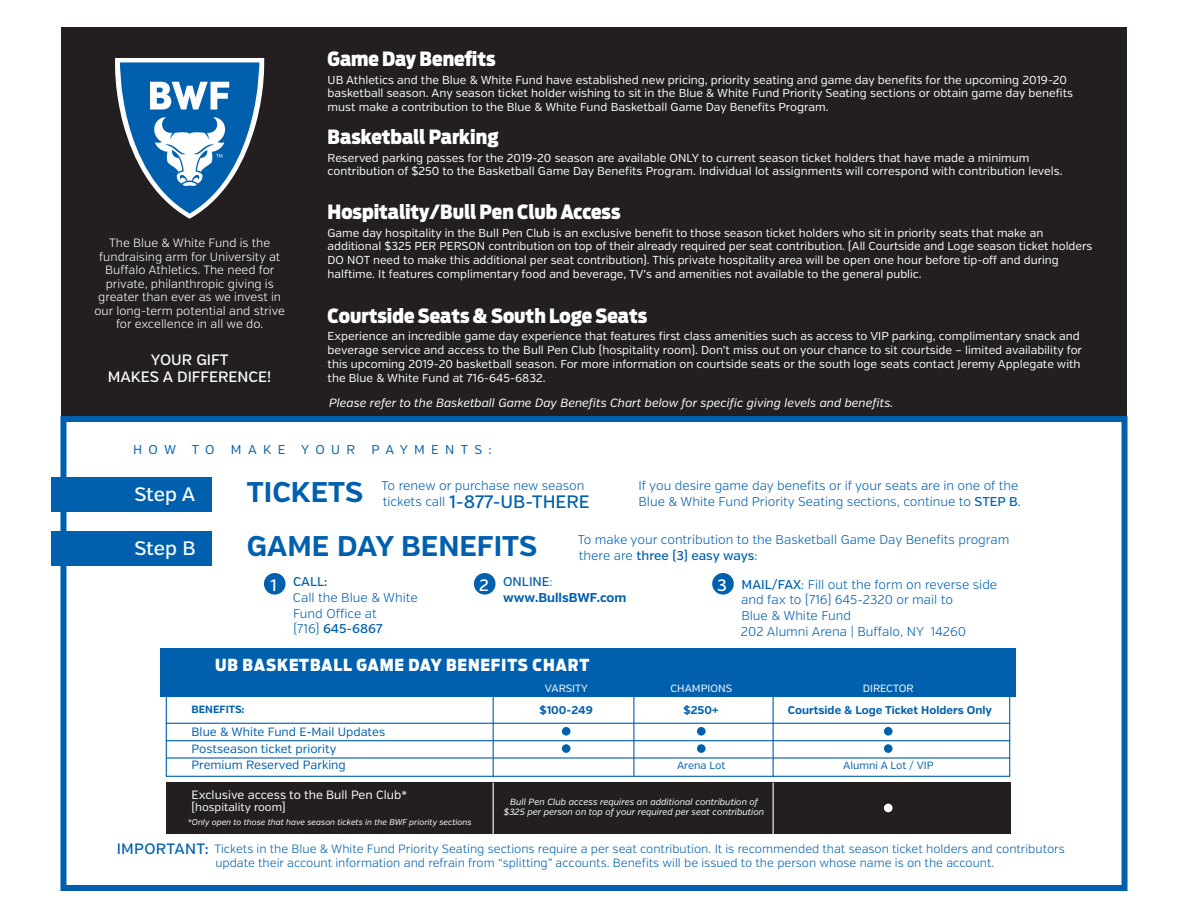
<style>
.page{position:relative;width:1188px;height:918px;background:#fff}
.page>*{position:absolute;margin:0;border:0;box-sizing:border-box;transform-origin:0 0}
.t1{font:700 28.5px "Verb";color:#0160ae}
.t2{font:900 19.5px "Antenna Condensed";color:#fff}
.t3{font:500 19.5px "Verb";letter-spacing:-.005em;color:#fff}
.t4{font:500 18px "Verb";color:#0160ae}
.t5{font:900 16.5px "Antenna Condensed";letter-spacing:.05em;color:#fff}
.t6{font:500 16.5px "Verb";color:#fff}
.t7{font:500 15px "Verb";color:#fff}
.t8{font:500 15px "Verb";letter-spacing:.02em;color:#0160ae}
.t9{font:300 12.75px/15.8px "Verb";color:#0160ae}
.t10{font:500 12.75px "Verb";color:#0160ae}
.t11{font:12.75px "Verb";letter-spacing:.5em;color:#0160ae}
.t12{font:700 12.75px "Verb";color:#0160ae}
.t13{font:300 12px/13.8px "Verb";color:#0160ae}
.t14{font:300 12px/13.5px "Verb";color:#fff;text-align:center}
.t15{font:italic 12px "Verb";color:#fff}
.t16{font:12px "Verb";color:#0160ae}
.t17{font:12px "Verb";color:#fff}
.t18{font:11.55px/13.8px "Verb";color:#fff}
.t19{font:700 11.25px "Verb";color:#0160ae}
.t20{font:11.25px "Verb";color:#fff}
.t21{font:10.5px "Verb";color:#fff}
.t22{font:10.5px "Verb";color:#0160ae}
.t23{font:700 10.5px "Verb";color:#0160ae}
.t24{font:italic 9px/10.8px "Verb";color:#fff;text-align:center}
.t25{font:italic 8.25px "Verb";color:#fff}
.s1{font-weight:300;font-size:12.75px}
.s2{font-weight:500}
.s3{font-weight:300}
</style>
<div class="page">
<div style="left:160px;top:648px;width:855px;height:48px;background:#0160ae"></div>
<div style="left:51px;top:478px;width:160px;height:34px;background:#0160ae"></div>
<div style="left:51px;top:532px;width:160px;height:34px;background:#0160ae"></div>
<div style="left:61px;top:27px;width:1066px;height:392px;background:#231f20"></div>
<div style="left:60px;top:416px;width:1068px;height:475px;border:6px solid #0160ae"></div>
<div style="left:264px;top:573px;width:22px;height:22px;background:#0160ae;border-radius:50%"></div>
<div style="left:712px;top:573px;width:22px;height:22px;background:#0160ae;border-radius:50%"></div>
<div style="left:474px;top:573px;width:22px;height:22px;background:#0160ae;border-radius:50%"></div>
<div style="left:166px;top:783px;width:844px;height:51px;background:#231f20"></div>
<svg style="left:115px;top:58px;width:150px;height:161px"></svg>
<div style="left:166px;top:684px;width:844px;height:93px;border:1px solid #0160ae"></div>
<hr style="left:493px;top:688px;width:1px;height:89px;background:#0160ae">
<hr style="left:493px;top:783px;width:1px;height:55px;background:#fff">
<hr style="left:633px;top:688px;width:1px;height:89px;background:#0160ae">
<hr style="left:773px;top:688px;width:1px;height:89px;background:#0160ae">
<hr style="left:773px;top:783px;width:1px;height:55px;background:#fff">
<hr style="left:166px;top:740px;width:844px;height:1px;background:#0160ae">
<hr style="left:166px;top:723px;width:844px;height:1px;background:#0160ae">
<hr style="left:166px;top:757px;width:844px;height:2px;background:#0160ae">
<div style="left:562px;top:727px;width:8px;height:9px;background:#0160ae;border-radius:50%"></div>
<div style="left:562px;top:744px;width:8px;height:9px;background:#0160ae;border-radius:50%"></div>
<div style="left:697px;top:727px;width:9px;height:9px;background:#0160ae;border-radius:50%"></div>
<div style="left:697px;top:744px;width:9px;height:9px;background:#0160ae;border-radius:50%"></div>
<div style="left:884px;top:727px;width:9px;height:9px;background:#0160ae;border-radius:50%"></div>
<div style="left:884px;top:744px;width:9px;height:9px;background:#0160ae;border-radius:50%"></div>
<div style="left:884px;top:804px;width:9px;height:8px;background:#fff;border-radius:50%"></div>
<p class="t2" style="left:328px;top:45px;width:170px">Game Day Benefits</p>
<p class="t18" style="left:328px;top:73px;width:747px">UB Athletics and the Blue &amp; White Fund have established new pricing, priority seating and game day benefits for the upcoming 2019-20 basketball season. Any season ticket holder wishing to sit in the Blue &amp; White Fund Priority Seating sections or obtain game day benefits must make a contribution to the Blue &amp; White Fund Basketball Game Day Benefits Program.</p>
<p class="t18" style="left:328px;top:151px;width:736px">Reserved parking passes for the 2019-20 season are available ONLY to current season ticket holders that have made a minimum contribution of $250 to the Basketball Game Day Benefits Program. Individual lot assignments will correspond with contribution levels.</p>
<p class="t2" style="left:328px;top:123px;width:173px">Basketball Parking</p>
<p class="t14" style="left:94px;top:237px;width:192px">The Blue &amp; White Fund is the fundraising arm for University at<br>Buffalo Athletics. The need for private, philanthropic giving is greater than ever as we invest in our long-term potential and strive for excellence in all we do.</p>
<p class="t7" style="left:151px;top:351px;width:79px">YOUR GIFT</p>
<p class="t7" style="left:108px;top:368px;width:165px">MAKES A DIFFERENCE!</p>
<p class="t2" style="left:328px;top:198px;width:295px">Hospitality/Bull Pen Club Access</p>
<p class="t18" style="left:328px;top:226px;width:766px">Game day hospitality in the Bull Pen Club is an exclusive benefit to those season ticket holders who sit in priority seats that make an additional $325 PER PERSON contribution on top of their already required per seat contribution. (All Courtside and Loge season ticket holders DO NOT need to make this additional per seat contribution). This private hospitality area will be open one hour before tip-off and during halftime. It features complimentary food and beverage, TV’s and amenities not available to the general public.</p>
<p class="t2" style="left:328px;top:302px;width:321px">Courtside Seats &amp; South Loge Seats</p>
<p class="t18" style="left:328px;top:329px;width:756px">Experience an incredible game day experience that features first class amenities such as access to VIP parking, complimentary snack and beverage service and access to the Bull Pen Club (hospitality room). Don’t miss out on your chance to sit courtside – limited availability for this upcoming 2019-20 basketball season. For more information on courtside seats or the south loge seats contact Jeremy Applegate with the Blue &amp; White Fund at 716-645-6832.</p>
<p class="t15" style="left:329px;top:395px;width:566px">Please refer to the Basketball Game Day Benefits Chart below for specific giving levels and benefits.</p>
<p class="t11" style="left:133px;top:442px;width:83px">HOW TO</p>
<p class="t11" style="left:231px;top:442px;width:126px">MAKE YOUR</p>
<p class="t11" style="left:371px;top:442px;width:122px">PAYMENTS:</p>
<p class="t3" style="left:134px;top:483px;width:62px">Step A</p>
<p class="t3" style="left:134px;top:537px;width:63px">Step B</p>
<p class="t9" style="left:382px;top:478px;width:205px">To renew or purchase new season</p>
<p class="t4" style="left:383px;top:491px;width:208px"><span class="s1">tickets call</span> 1-877-UB-THERE</p>
<p class="t9" style="left:578px;top:532px;width:433px">To make your contribution to the Basketball Game Day Benefits program there are <span class="s2">three (3) easy ways</span>:</p>
<p class="t9" style="left:638px;top:478px;width:384px">If you desire game day benefits or if your seats are in one of the<br>Blue &amp; White Fund Priority Seating sections, continue to <span class="s2">STEP B</span>.</p>
<p class="t1" style="left:247px;top:475px;width:118px">TICKETS</p>
<p class="t1" style="left:247px;top:529px;width:292px">GAME DAY BENEFITS</p>
<p class="t6" style="left:270px;top:575px;width:8px">1</p>
<p class="t6" style="left:479px;top:575px;width:11px">2</p>
<p class="t6" style="left:717px;top:575px;width:11px">3</p>
<p class="t10" style="left:293px;top:574px;width:36px">CALL:</p>
<p class="t9" style="left:293px;top:590px;width:126px">Call the Blue &amp; White</p>
<p class="t9" style="left:293px;top:606px;width:85px">Fund Office at</p>
<p class="t10" style="left:293px;top:621px;width:91px"><span class="s3">(716)</span> 645-6867</p>
<p class="t10" style="left:503px;top:574px;width:51px">ONLINE<span class="s3">:</span></p>
<p class="t12" style="left:503px;top:590px;width:125px">www.BullsBWF.com</p>
<p class="t9" style="left:742px;top:576px;width:257px"><span class="s2">MAIL/FAX</span>: Fill out the form on reverse side</p>
<p class="t9" style="left:741px;top:592px;width:213px">and fax to (716) 645-2320 or mail to</p>
<p class="t9" style="left:741px;top:608px;width:111px">Blue &amp; White Fund</p>
<p class="t9" style="left:741px;top:624px;width:227px">202 Alumni Arena | Buffalo, NY 14260</p>
<p class="t5" style="left:215px;top:653px;width:375px">UB BASKETBALL GAME DAY BENEFITS CHART</p>
<p class="t21" style="left:545px;top:682px;width:44px">VARSITY</p>
<p class="t21" style="left:671px;top:682px;width:63px">CHAMPIONS</p>
<p class="t21" style="left:863px;top:682px;width:52px">DIRECTOR</p>
<p class="t23" style="left:192px;top:703px;width:54px">BENEFITS:</p>
<p class="t16" style="left:192px;top:725px;width:195px">Blue &amp; White Fund E-Mail Updates</p>
<p class="t16" style="left:192px;top:741px;width:146px">Postseason ticket priority</p>
<p class="t16" style="left:192px;top:758px;width:156px">Premium Reserved Parking</p>
<p class="t17" style="left:192px;top:788px;width:217px">Exclusive access to the Bull Pen Club*</p>
<p class="t20" style="left:192px;top:801px;width:95px">[hospitality room]</p>
<p class="t25" style="left:188px;top:818px;width:285px">*Only open to those that have season tickets in the BWF priority sections</p>
<p class="t19" style="left:539px;top:703px;width:55px">$100-249</p>
<p class="t19" style="left:683px;top:703px;width:37px">$250+</p>
<p class="t19" style="left:788px;top:703px;width:206px">Courtside &amp; Loge Ticket Holders Only</p>
<p class="t22" style="left:677px;top:759px;width:50px">Arena Lot</p>
<p class="t24" style="left:504px;top:796px;width:262px">Bull Pen Club access requires an additional contribution of $325 per person on top of your required per seat contribution</p>
<p class="t22" style="left:843px;top:759px;width:92px">Alumni A Lot / VIP</p>
<p class="t8" style="left:117px;top:840px;width:93px">IMPORTANT:</p>
<p class="t13" style="left:214px;top:842px;width:852px">Tickets in the Blue &amp; White Fund Priority Seating sections require a per seat contribution. It is recommended that season ticket holders and contributors update their account information and refrain from “splitting” accounts. Benefits will be issued to the person whose name is on the account.</p>
</div>
